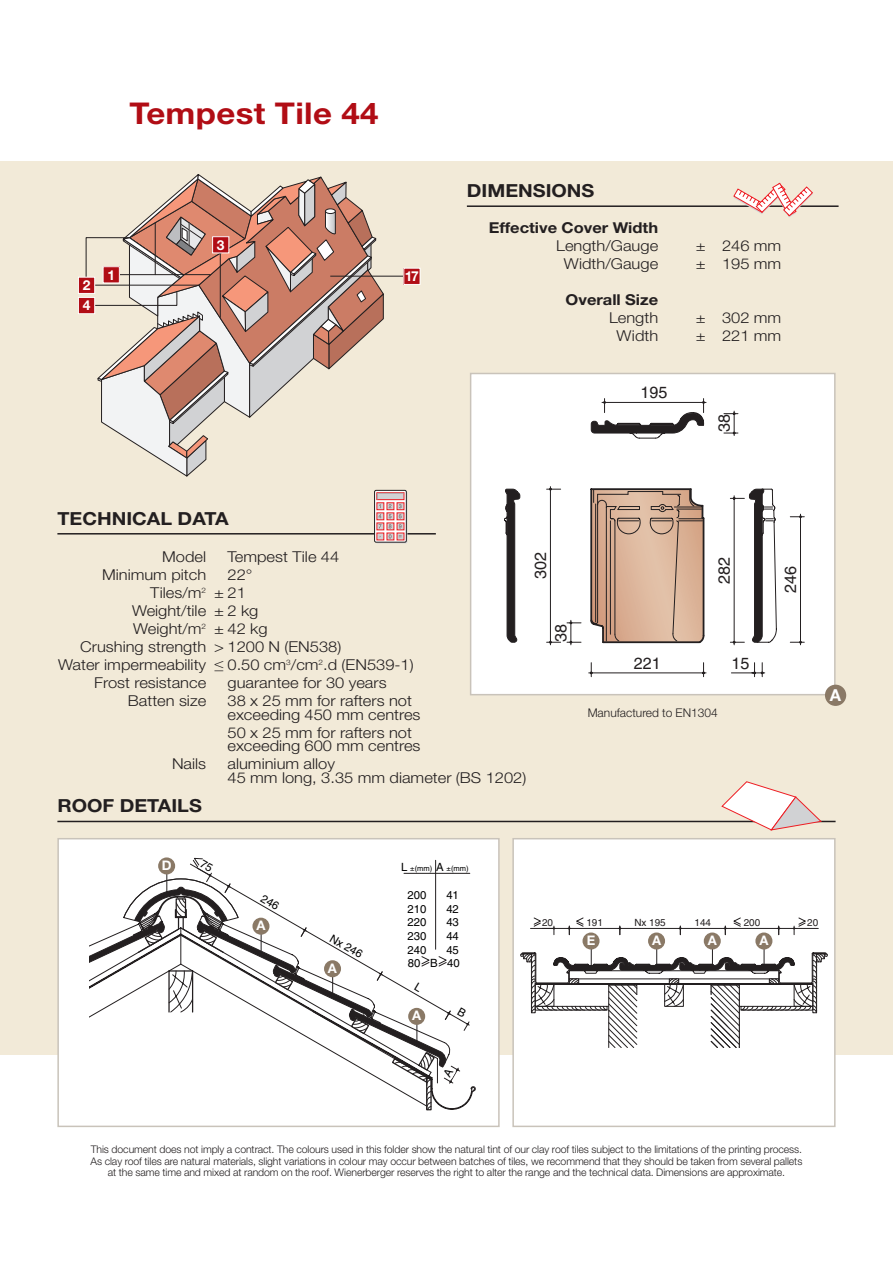
<style>
.page{position:relative;width:893px;height:1263px;background:#fff}
.page>*{position:absolute;margin:0;border:0;box-sizing:border-box;transform-origin:0 0}
.t1{font:700 30px "Helvetica Neue";letter-spacing:.01em;color:#b10d15;scale:1.1 1}
.t2{font:700 18px "Helvetica Neue";color:#231f20;scale:1.1 1}
.t3{font:700 16.5px "Helvetica Neue";color:#fff}
.t4{font:16.2px "Helvetica";color:#231f20}
.t5{font:300 15px/13.5px "Helvetica Neue";color:#231f20;scale:1.1 1}
.t6{font:700 15px "Helvetica Neue";color:#231f20;scale:1.1 1}
.t7{font:700 13.8px/20.2px "Helvetica Neue";color:#fff}
.t8{font:700 13.2px "Helvetica Neue";color:#fff}
.t9{font:300 12px "Helvetica Neue";color:#231f20}
.t10{font:11.4px/13.8px "Helvetica";color:#000;text-align:justify}
.t11{font:300 10.5px/11.2px "Helvetica Neue";letter-spacing:-.01em;color:#231f20;text-align:center}
.t12{font:9.9px "Helvetica";color:#231f20}
.t13{font:7.5px "Helvetica";color:#000}
.s1{font-family:"Century";font-weight:400}
.s2{font-size:11.4px}
</style>
<div class="page">
<div style="left:0;top:162px;width:893px;height:892px;background:#f2ead8"></div>
<hr style="left:467px;top:205px;width:372px;height:2px;background:#231f20">
<div style="left:471px;top:373px;width:364px;height:322px;background:#fff"></div>
<svg style="left:589px;top:663px;width:3px;height:14px"></svg>
<svg style="left:702px;top:663px;width:4px;height:14px"></svg>
<hr style="left:591px;top:672px;width:112px;height:1px;background:#231f20">
<svg style="left:790px;top:514px;width:14px;height:4px"></svg>
<svg style="left:790px;top:641px;width:14px;height:4px"></svg>
<hr style="left:800px;top:517px;width:1px;height:125px;background:#231f20">
<svg style="left:731px;top:663px;width:34px;height:14px"></svg>
<svg style="left:504px;top:399px;width:273px;height:247px"></svg>
<div style="left:470px;top:373px;width:366px;height:322px;border:2px solid #c9c3ba"></div>
<hr style="left:57px;top:533px;width:379px;height:1px;background:#231f20">
<hr style="left:57px;top:821px;width:779px;height:1px;background:#231f20">
<div style="left:58px;top:839px;width:441px;height:287px;background:#fff"></div>
<div style="left:57px;top:838px;width:443px;height:289px;border:2px solid #c9c3ba"></div>
<div style="left:513px;top:839px;width:322px;height:287px;background:#fff"></div>
<div style="left:512px;top:838px;width:324px;height:289px;border:2px solid #c9c3ba"></div>
<svg style="left:734px;top:183px;width:79px;height:34px"></svg>
<svg style="left:721px;top:781px;width:101px;height:49px"></svg>
<svg style="left:376px;top:492px;width:31px;height:51px"></svg>
<svg style="left:375px;top:490px;width:31px;height:52px"></svg>
<div style="left:374px;top:490px;width:32px;height:52px;border:1px solid #231f20;border-radius:2px"></div>
<div style="left:377px;top:492px;width:27px;height:8px;border:1px solid #ee1d23"></div>
<div style="left:377px;top:503px;width:7px;height:7px;border:1px solid #ee1d23"></div>
<div style="left:387px;top:503px;width:7px;height:7px;border:1px solid #ee1d23"></div>
<div style="left:397px;top:503px;width:7px;height:7px;border:1px solid #ee1d23"></div>
<div style="left:377px;top:513px;width:7px;height:7px;border:1px solid #ee1d23"></div>
<div style="left:387px;top:513px;width:7px;height:7px;border:1px solid #ee1d23"></div>
<div style="left:397px;top:513px;width:7px;height:7px;border:1px solid #ee1d23"></div>
<div style="left:377px;top:533px;width:7px;height:7px;background:#d1d2d4"></div>
<svg style="left:379px;top:514px;width:3px;height:4px"></svg>
<svg style="left:389px;top:514px;width:3px;height:4px"></svg>
<svg style="left:399px;top:514px;width:3px;height:4px"></svg>
<svg style="left:379px;top:524px;width:3px;height:4px"></svg>
<svg style="left:399px;top:524px;width:3px;height:5px"></svg>
<svg style="left:389px;top:524px;width:3px;height:15px"></svg>
<svg style="left:377px;top:493px;width:27px;height:15px"></svg>
<div style="left:825px;top:685px;width:21px;height:21px;background:#8a7966;border-radius:50%"></div>
<div style="left:78px;top:277px;width:17px;height:16px;background:#b10d15"></div>
<div style="left:78px;top:277px;width:17px;height:17px;border:1px solid #fff"></div>
<svg style="left:85px;top:174px;width:299px;height:302px"></svg>
<div style="left:78px;top:297px;width:17px;height:17px;background:#b10d15"></div>
<div style="left:78px;top:297px;width:17px;height:17px;border:1px solid #fff"></div>
<hr style="left:220px;top:244px;width:1px;height:73px;background:#231f20">
<div style="left:213px;top:237px;width:16px;height:16px;background:#b10d15"></div>
<div style="left:212px;top:236px;width:17px;height:17px;border:1px solid #fff"></div>
<hr style="left:330px;top:276px;width:82px;height:1px;background:#231f20">
<div style="left:404px;top:268px;width:16px;height:16px;background:#b10d15"></div>
<svg style="left:521px;top:918px;width:306px;height:130px"></svg>
<div style="left:755px;top:932px;width:17px;height:17px;background:#8a7966;border-radius:50%"></div>
<svg style="left:89px;top:858px;width:386px;height:252px"></svg>
<h1 class="t1" style="left:129px;top:103px;width:228px">Tempest Tile 44</h1>
<h3 class="t7" style="left:83px;top:276px;width:9px">2<br>4</h3>
<h3 class="t7" style="left:107px;top:266px;width:9px">1</h3>
<h3 class="t7" style="left:217px;top:236px;width:9px">3</h3>
<h3 class="t7" style="left:405px;top:267px;width:15px">17</h3>
<h2 class="t2" style="left:467px;top:184px;width:117px">DIMENSIONS</h2>
<h3 class="t6" style="left:489px;top:222px;width:155px">Effective Cover Width</h3>
<h3 class="t5" style="left:556px;top:240px;width:94px">Length/Gauge</h3>
<h3 class="t5" style="left:696px;top:240px;width:79px">± 246 mm</h3>
<h3 class="t5" style="left:564px;top:258px;width:87px">Width/Gauge</h3>
<h3 class="t5" style="left:696px;top:258px;width:79px">± 195 mm</h3>
<h3 class="t6" style="left:566px;top:294px;width:86px">Overall Size</h3>
<h3 class="t5" style="left:609px;top:312px;width:46px">Length</h3>
<h3 class="t5" style="left:696px;top:312px;width:79px">± 302 mm</h3>
<h3 class="t5" style="left:617px;top:330px;width:39px">Width</h3>
<h3 class="t5" style="left:696px;top:330px;width:79px">± 221 mm</h3>
<h3 class="t4" style="left:641px;top:387px;width:29px">195</h3>
<h3 class="t4" style="left:718px;top:432px;width:20px;rotate:-90deg">38</h3>
<h2 class="t2" style="left:57px;top:512px;width:157px">TECHNICAL DATA</h2>
<h3 class="t5" style="left:162px;top:551px;width:41px">Model</h3>
<h3 class="t5" style="left:227px;top:551px;width:103px">Tempest Tile 44</h3>
<h3 class="t5" style="left:102px;top:569px;width:96px">Minimum pitch</h3>
<h3 class="t5" style="left:227px;top:569px;width:24px">22°</h3>
<h3 class="t5" style="left:150px;top:587px;width:88px">Tiles/m<sup>2</sup> ± 21</h3>
<h3 class="t5" style="left:132px;top:605px;width:116px">Weight/tile ± 2 kg</h3>
<h3 class="t5" style="left:133px;top:623px;width:124px">Weight/m<sup>2</sup> ± 42 kg</h3>
<h3 class="t5" style="left:80px;top:641px;width:239px">Crushing strength &gt; 1200 N (EN538)</h3>
<h3 class="t5" style="left:58px;top:659px;width:325px">Water impermeability <span class="s1">≤</span> 0.50 cm<sup>3</sup>/cm<sup>2</sup>.d (EN539-1)</h3>
<h3 class="t5" style="left:94px;top:677px;width:103px">Frost resistance</h3>
<h3 class="t5" style="left:227px;top:677px;width:146px">guarantee for 30 years</h3>
<h3 class="t5" style="left:128px;top:695px;width:73px">Batten size</h3>
<h3 class="t5" style="left:227px;top:695px;width:177px">38 x 25 mm for rafters not exceeding 450 mm centres</h3>
<h3 class="t5" style="left:227px;top:727px;width:177px">50 x 25 mm for rafters not exceeding 600 mm centres</h3>
<h3 class="t5" style="left:172px;top:758px;width:33px">Nails</h3>
<h3 class="t5" style="left:227px;top:758px;width:273px">aluminium alloy<br>45 mm long, 3.35 mm diameter (BS 1202)</h3>
<h2 class="t2" style="left:57px;top:799px;width:133px">ROOF DETAILS</h2>
<h3 class="t4" style="left:535px;top:579px;width:29px;rotate:-90deg">302</h3>
<h3 class="t4" style="left:555px;top:641px;width:20px;rotate:-90deg">38</h3>
<h3 class="t4" style="left:634px;top:657px;width:29px">221</h3>
<h3 class="t4" style="left:718px;top:584px;width:29px;rotate:-90deg">282</h3>
<h3 class="t4" style="left:731px;top:657px;width:20px">15</h3>
<p class="t9" style="left:588px;top:709px;width:132px">Manufactured to EN1304</p>
<h3 class="t4" style="left:785px;top:593px;width:29px;rotate:-90deg">246</h3>
<h3 class="t3" style="left:830px;top:689px;width:13px">A</h3>
<p class="t8" style="left:162px;top:860px;width:11px">D</p>
<p class="t8" style="left:256px;top:921px;width:11px">A</p>
<p class="t10" style="left:334px;top:932px;width:37px;rotate:30deg">Nx 246</p>
<p class="t8" style="left:328px;top:963px;width:11px">A</p>
<p class="t13" style="left:401px;top:866px;width:33px"><span class="s2">L</span> ±(mm)</p>
<p class="t10" style="left:408px;top:889px;width:20px">200<br>210<br>220<br>230<br>240</p>
<p class="t10" style="left:408px;top:957px;width:53px">80 B 40</p>
<p class="t13" style="left:436px;top:866px;width:34px"><span class="s2">A</span> ±(mm)</p>
<p class="t10" style="left:446px;top:889px;width:14px">41<br>42<br>43<br>44<br>45</p>
<p class="t8" style="left:412px;top:1011px;width:11px">A</p>
<p class="t12" style="left:542px;top:919px;width:13px">20</p>
<p class="t12" style="left:586px;top:919px;width:18px">191</p>
<p class="t12" style="left:634px;top:919px;width:33px">Nx 195</p>
<p class="t12" style="left:695px;top:919px;width:18px">144</p>
<p class="t12" style="left:744px;top:919px;width:18px">200</p>
<p class="t12" style="left:807px;top:919px;width:13px">20</p>
<p class="t8" style="left:587px;top:935px;width:10px">E</p>
<p class="t8" style="left:652px;top:935px;width:11px">A</p>
<p class="t8" style="left:708px;top:935px;width:11px">A</p>
<p class="t8" style="left:759px;top:935px;width:11px">A</p>
<p class="t11" style="left:91px;top:1145px;width:713px">This document does not imply a contract. The colours used in this folder show the natural tint of our clay roof tiles subject to the limitations of the printing process.<br>As clay roof tiles are natural materials, slight variations in colour may occur between batches of tiles, we recommend that they should be taken from several pallets at the same time and mixed at random on the roof. Wienerberger reserves the right to alter the range and the technical data. Dimensions are approximate.</p>
</div>
